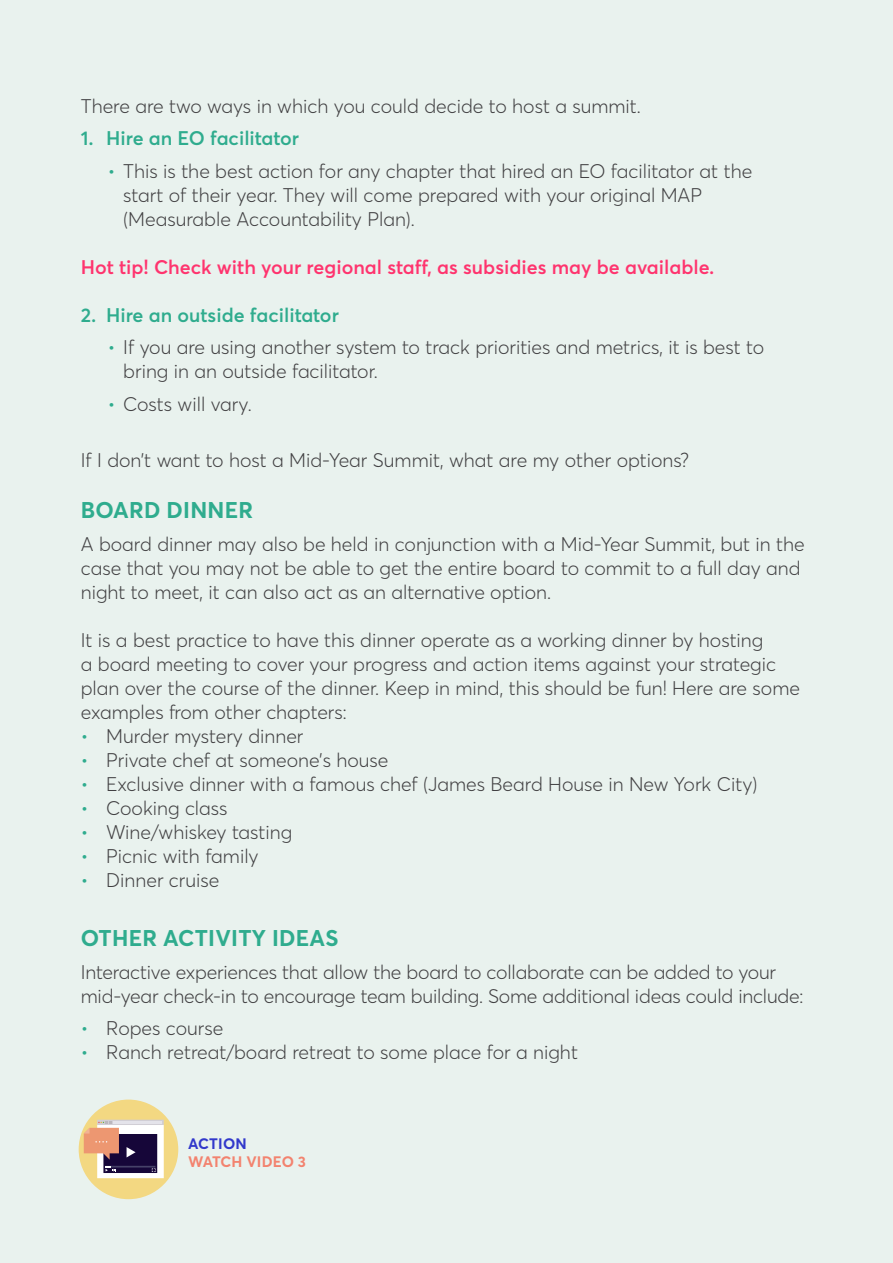
<style>
.page{position:relative;width:893px;height:1263px;background:#e9f2ee}
.page>*{position:absolute;margin:0;border:0;box-sizing:border-box;transform-origin:0 0}
.t1{font:700 22.5px "Averta PE";letter-spacing:.01em;color:#2fac8e}
.t2{font:300 19.5px/24px "Averta PE";color:#414042}
.t3{font:600 19.5px "Averta PE";color:#ff346e}
.t4{font:600 19.5px "Averta PE";color:#2fac8e}
.t5{font:700 15px "Averta PE";color:#f3836f}
.t6{font:700 15px "Averta PE";letter-spacing:.01em;color:#3239cb}
.s1{color:#2fac8e}
</style>
<div class="page">
<div style="left:79px;top:1099px;width:99px;height:100px;background:#f3d882;border-radius:50%"></div>
<div style="left:97px;top:1120px;width:67px;height:5px;background:#d1ced5"></div>
<svg style="left:84px;top:1121px;width:80px;height:57px;background:#a1888c"></svg>
<p class="t2" style="left:81px;top:93px;width:561px">There are two ways in which you could decide to host a summit.</p>
<p class="t4" style="left:81px;top:125px;width:220px">1. Hire an EO facilitator</p>
<p class="t2" style="left:123px;top:158px;width:630px;text-indent:-16px"><span class="s1">•</span> This is the best action for any chapter that hired an EO facilitator at the start of their year. They will come prepared with your original MAP (Measurable Accountability Plan).</p>
<p class="t3" style="left:81px;top:253px;width:635px">Hot tip! Check with your regional staff, as subsidies may be available.</p>
<p class="t4" style="left:81px;top:301px;width:260px">2. Hire an outside facilitator</p>
<p class="t2" style="left:123px;top:335px;width:642px;text-indent:-16px"><span class="s1">•</span> If you are using another system to track priorities and metrics, it is best to bring in an outside facilitator.</p>
<p class="t2" style="left:108px;top:391px;width:146px"><span class="s1">•</span> Costs will vary.</p>
<p class="t2" style="left:81px;top:448px;width:610px">If I don’t want to host a Mid-Year Summit, what are my other options?</p>
<p class="t1" style="left:81px;top:494px;width:174px">BOARD DINNER</p>
<p class="t2" style="left:81px;top:531px;width:725px">A board dinner may also be held in conjunction with a Mid-Year Summit, but in the case that you may not be able to get the entire board to commit to a full day and night to meet, it can also act as an alternative option.</p>
<p class="t2" style="left:81px;top:627px;width:721px">It is a best practice to have this dinner operate as a working dinner by hosting<br>a board meeting to cover your progress and action items against your strategic plan over the course of the dinner. Keep in mind, this should be fun! Here are some examples from other chapters:</p>
<p class="t2" style="left:81px;top:723px;width:224px"><span class="s1">•</span> Murder mystery dinner</p>
<p class="t2" style="left:81px;top:747px;width:309px"><span class="s1">•</span> Private chef at someone’s house</p>
<p class="t2" style="left:81px;top:771px;width:678px"><span class="s1">•</span> Exclusive dinner with a famous chef (James Beard House in New York City)</p>
<p class="t2" style="left:81px;top:795px;width:148px"><span class="s1">•</span> Cooking class</p>
<p class="t2" style="left:81px;top:819px;width:213px"><span class="s1">•</span> Wine/whiskey tasting</p>
<p class="t2" style="left:81px;top:843px;width:179px"><span class="s1">•</span> Picnic with family</p>
<p class="t2" style="left:81px;top:867px;width:140px"><span class="s1">•</span> Dinner cruise</p>
<p class="t1" style="left:81px;top:922px;width:259px">OTHER ACTIVITY IDEAS</p>
<p class="t2" style="left:81px;top:959px;width:724px">Interactive experiences that allow the board to collaborate can be added to your mid-year check-in to encourage team building. Some additional ideas could include:</p>
<p class="t2" style="left:81px;top:1016px;width:144px"><span class="s1">•</span> Ropes course</p>
<p class="t2" style="left:81px;top:1040px;width:499px"><span class="s1">•</span> Ranch retreat/board retreat to some place for a night</p>
<p class="t6" style="left:188px;top:1133px;width:60px">ACTION</p>
<p class="t5" style="left:188px;top:1151px;width:119px">WATCH VIDEO 3</p>
</div>
